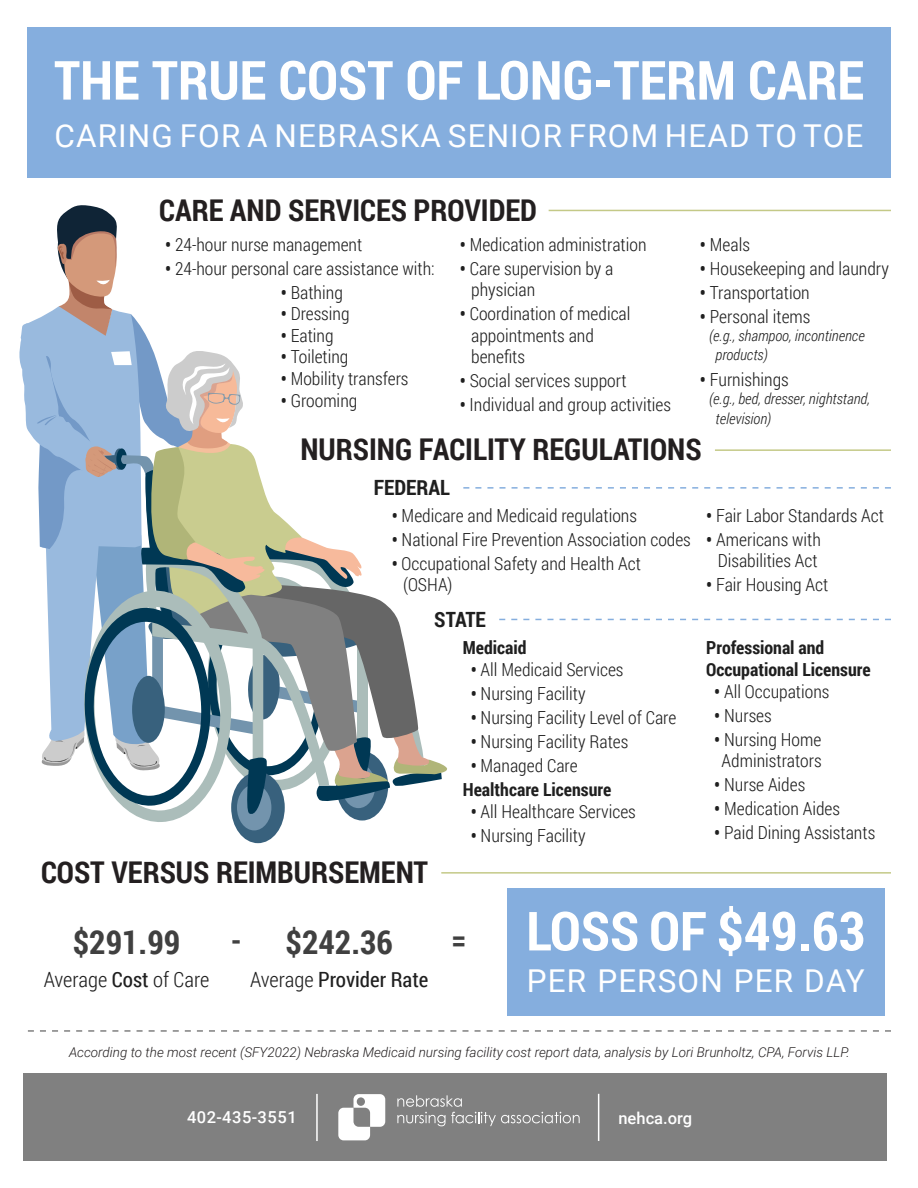
<style>
.page{position:relative;width:918px;height:1188px;background:#fff}
.page>*{position:absolute;margin:0;border:0;box-sizing:border-box;transform-origin:0 0}
.t1{font:700 54px "Roboto Condensed";color:#fff}
.t2{font:700 33px "Roboto Condensed";color:#404040}
.t3{font:31.5px "Roboto";letter-spacing:.035em;color:#fff}
.t4{font:700 30px "Roboto Condensed";color:#231f20}
.t5{font:700 30px "Roboto Condensed";color:#404040}
.t6{font:21px "Roboto Condensed";color:#1f1f1f}
.t7{font:300 21px "Roboto Condensed";color:#1f1f1f}
.t8{font:700 21px "Roboto Condensed";color:#1f1f1f}
.t9{font:300 18px/21.6px "Roboto Condensed";color:#1f1f1f}
.t10{font:700 18px/21.6px "Roboto Condensed";color:#1f1f1f}
.t11{font:500 16.5px "Roboto";letter-spacing:.035em;color:#fff}
.t12{font:500 16.5px "Roboto";color:#fff}
.t13{font:italic 300 15px/19.8px "Roboto Condensed";color:#1f1f1f}
.t14{font:italic 300 13.5px "Roboto";color:#231f20}
.s1{font-weight:700}
.s2{font-weight:400}
.s3{font-weight:300}
</style>
<div class="page">
<div style="left:231px;top:772px;width:54px;height:71px;background:#38617d;border-radius:50%"></div>
<div style="left:237px;top:785px;width:34px;height:45px;background:#7394ad;border-radius:50%"></div>
<svg style="left:19px;top:205px;width:428px;height:619px"></svg>
<div style="left:23px;top:1074px;width:864px;height:87px;background:#808080"></div>
<div style="left:27px;top:27px;width:864px;height:150px;background:#85aede"></div>
<hr style="left:598px;top:1094px;width:1px;height:47px;background:#fff">
<hr style="left:316px;top:1094px;width:2px;height:47px;background:#fff">
<svg style="left:28px;top:1030px;width:863px;height:2px"></svg>
<div style="left:507px;top:888px;width:378px;height:127px;background:#85aede"></div>
<hr style="left:549px;top:210px;width:342px;height:1px;background:#c4c987">
<hr style="left:441px;top:872px;width:450px;height:2px;background:#c4c987">
<hr style="left:715px;top:449px;width:176px;height:2px;background:#c4c987">
<svg style="left:463px;top:487px;width:428px;height:2px"></svg>
<svg style="left:499px;top:619px;width:392px;height:1px"></svg>
<svg style="left:397px;top:1095px;width:183px;height:31px"></svg>
<svg style="left:338px;top:1094px;width:47px;height:46px"></svg>
<p class="t1" style="left:54px;top:42px;width:811px">THE TRUE COST OF LONG-TERM CARE</p>
<p class="t3" style="left:55px;top:114px;width:810px">CARING FOR A NEBRASKA SENIOR FROM HEAD TO TOE</p>
<p class="t4" style="left:159px;top:189px;width:379px">CARE AND SERVICES PROVIDED</p>
<p class="t9" style="left:165px;top:233px;width:199px"><span class="s1">•</span> 24-hour nurse management</p>
<p class="t9" style="left:165px;top:257px;width:271px"><span class="s1">•</span> 24-hour personal care assistance with:</p>
<p class="t9" style="left:281px;top:281px;width:64px"><span class="s1">•</span> Bathing</p>
<p class="t9" style="left:281px;top:302px;width:70px"><span class="s1">•</span> Dressing</p>
<p class="t9" style="left:281px;top:324px;width:54px"><span class="s1">•</span> Eating</p>
<p class="t9" style="left:281px;top:346px;width:69px"><span class="s1">•</span> Toileting</p>
<p class="t9" style="left:281px;top:367px;width:129px"><span class="s1">•</span> Mobility transfers</p>
<p class="t9" style="left:281px;top:389px;width:78px"><span class="s1">•</span> Grooming</p>
<p class="t9" style="left:460px;top:233px;width:188px"><span class="s1">•</span> Medication administration</p>
<p class="t9" style="left:471px;top:257px;width:144px;text-indent:-11px"><span class="s1">•</span> Care supervision by a physician</p>
<p class="t9" style="left:471px;top:302px;width:161px;text-indent:-11px"><span class="s1">•</span> Coordination of medical appointments and benefits</p>
<p class="t9" style="left:460px;top:370px;width:168px"><span class="s1">•</span> Social services support</p>
<p class="t9" style="left:460px;top:394px;width:213px"><span class="s1">•</span> Individual and group activities</p>
<p class="t9" style="left:700px;top:233px;width:52px"><span class="s1">•</span> Meals</p>
<p class="t9" style="left:700px;top:257px;width:190px"><span class="s1">•</span> Housekeeping and laundry</p>
<p class="t9" style="left:700px;top:281px;width:111px"><span class="s1">•</span> Transportation</p>
<p class="t9" style="left:700px;top:305px;width:112px"><span class="s1">•</span> Personal items</p>
<p class="t13" style="left:716px;top:325px;width:151px;text-indent:-6px">(e.g., shampoo, incontinence products)</p>
<p class="t9" style="left:700px;top:368px;width:90px"><span class="s1">•</span> Furnishings</p>
<p class="t13" style="left:716px;top:388px;width:156px;text-indent:-6px">(e.g., bed, dresser, nightstand, television)</p>
<p class="t4" style="left:300px;top:429px;width:403px">NURSING FACILITY REGULATIONS</p>
<p class="t8" style="left:374px;top:473px;width:78px">FEDERAL</p>
<p class="t9" style="left:392px;top:504px;width:247px"><span class="s1">•</span> Medicare and Medicaid regulations</p>
<p class="t9" style="left:392px;top:528px;width:301px"><span class="s1">•</span> National Fire Prevention Association codes</p>
<p class="t9" style="left:403px;top:552px;width:239px;text-indent:-11px"><span class="s1">•</span> Occupational Safety and Health Act (OSHA)</p>
<p class="t8" style="left:434px;top:604px;width:53px">STATE</p>
<p class="t4" style="left:41px;top:851px;width:388px">COST VERSUS REIMBURSEMENT</p>
<p class="t10" style="left:463px;top:637px;width:65px">Medicaid</p>
<p class="t9" style="left:471px;top:658px;width:154px"><span class="s1">•</span> All Medicaid Services</p>
<p class="t9" style="left:471px;top:682px;width:117px"><span class="s1">•</span> Nursing Facility</p>
<p class="t9" style="left:471px;top:706px;width:207px"><span class="s1">•</span> Nursing Facility Level of Care</p>
<p class="t9" style="left:471px;top:730px;width:159px"><span class="s1">•</span> Nursing Facility Rates</p>
<p class="t9" style="left:471px;top:754px;width:108px"><span class="s1">•</span> Managed Care</p>
<p class="t10" style="left:463px;top:778px;width:150px">Healthcare Licensure</p>
<p class="t9" style="left:471px;top:800px;width:167px"><span class="s1">•</span> All Healthcare Services</p>
<p class="t9" style="left:471px;top:824px;width:117px"><span class="s1">•</span> Nursing Facility</p>
<p class="t9" style="left:706px;top:504px;width:179px"><span class="s1">•</span> Fair Labor Standards Act</p>
<p class="t9" style="left:706px;top:528px;width:116px;text-align:center"><span class="s1">•</span> Americans with<br>Disabilities Act</p>
<p class="t9" style="left:706px;top:573px;width:124px"><span class="s1">•</span> Fair Housing Act</p>
<p class="t10" style="left:706px;top:637px;width:166px">Professional and<br>Occupational Licensure</p>
<p class="t9" style="left:714px;top:680px;width:117px"><span class="s1">•</span> All Occupations</p>
<p class="t9" style="left:714px;top:704px;width:59px"><span class="s1">•</span> Nurses</p>
<p class="t9" style="left:714px;top:728px;width:109px;text-align:center"><span class="s1">•</span> Nursing Home<br>Administrators</p>
<p class="t9" style="left:714px;top:773px;width:93px"><span class="s1">•</span> Nurse Aides</p>
<p class="t9" style="left:714px;top:797px;width:127px"><span class="s1">•</span> Medication Aides</p>
<p class="t9" style="left:714px;top:821px;width:163px"><span class="s1">•</span> Paid Dining Assistants</p>
<p class="t2" style="left:73px;top:919px;width:109px">$291.99</p>
<p class="t7" style="left:44px;top:965px;width:167px">Average <span class="s2">Cost</span> of Care</p>
<p class="t2" style="left:286px;top:919px;width:109px">$242.36</p>
<p class="t6" style="left:250px;top:964px;width:180px"><span class="s3">Average</span> Provider Rate</p>
<p class="t5" style="left:231px;top:919px;width:12px">-</p>
<p class="t5" style="left:452px;top:919px;width:16px">=</p>
<p class="t1" style="left:526px;top:893px;width:341px">LOSS OF $49.63</p>
<p class="t3" style="left:527px;top:959px;width:339px">PER PERSON PER DAY</p>
<p class="t14" style="left:69px;top:1043px;width:782px">According to the most recent (SFY2022) Nebraska Medicaid nursing facility cost report data, analysis by Lori Brunholtz, CPA, Forvis LLP.</p>
<p class="t11" style="left:187px;top:1106px;width:111px">402-435-3551</p>
<p class="t12" style="left:618px;top:1106px;width:75px">nehca.org</p>
</div>
